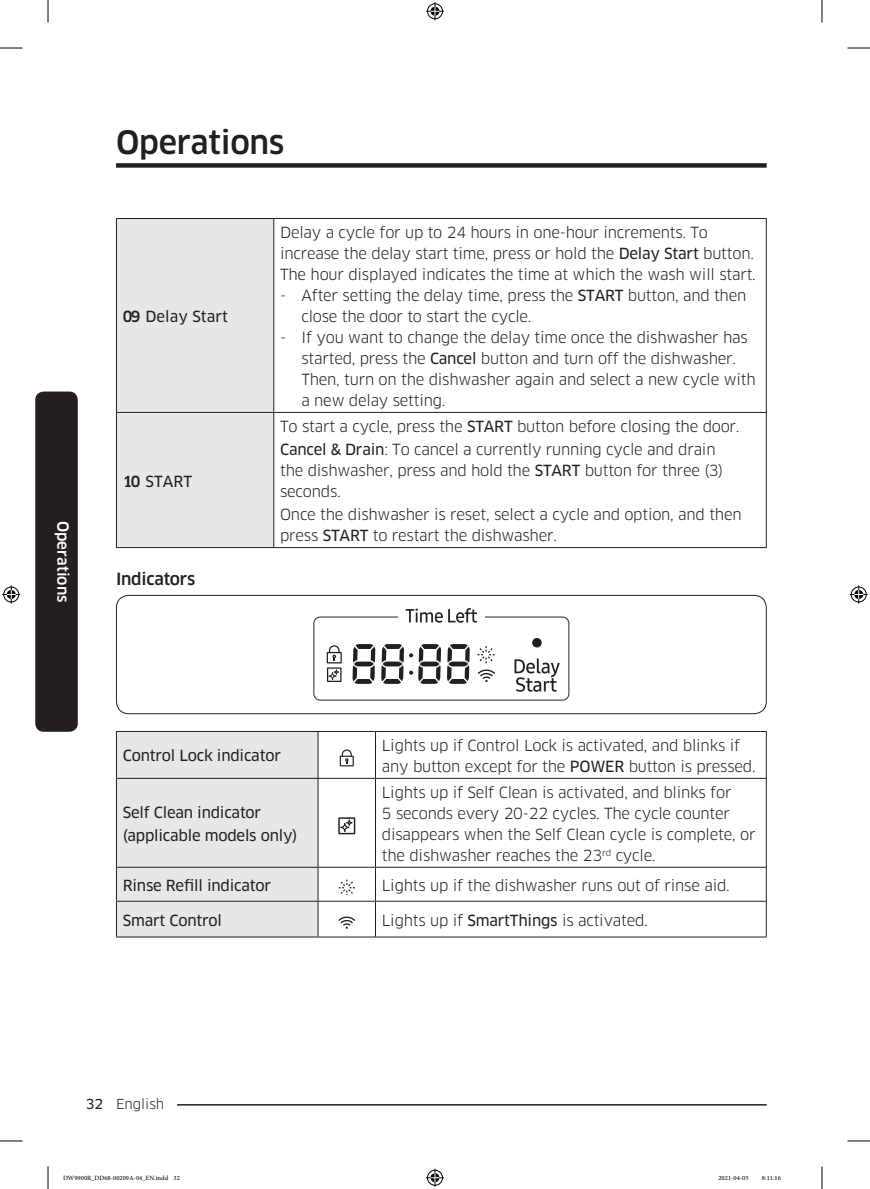
<style>
.page{position:relative;width:870px;height:1189px;background:#fff}
.page>*{position:absolute;margin:0;border:0;box-sizing:border-box;transform-origin:0 0}
.t1{font:500 31.5px "Samsung Clan Pro";letter-spacing:-.01em;color:#231f20}
.t2{font:500 16.5px "Samsung Clan Pro";letter-spacing:-.015em;color:#231f20}
.t3{font:15px/21px "Samsung Clan Pro";letter-spacing:-.015em;color:#231f20}
.P_Emphasis{font:15px "Samsung Clan Pro News";letter-spacing:-.015em;color:#231f20}
.t4{font:500 15px "Samsung Clan Pro";color:#fff}
.t5{font:13.5px "Samsung Clan Pro";color:#231f20}
.t6{font:9px "Adobe Arabic";color:#000}
.s1{font-family:"Samsung Clan Pro";font-weight:500}
.s2{font-family:"Samsung Clan Pro News"}
</style>
<div class="page">
<div style="left:35px;top:391px;width:43px;height:341px;background:#231f20;border-radius:9px"></div>
<div style="left:116px;top:163px;width:651px;height:5px;background:#231f20"></div>
<hr style="left:116px;top:1104px;width:651px;height:1px;background:#231f20">
<div style="left:103px;top:1096px;width:74px;height:15px;background:#fff"></div>
<div style="left:117px;top:219px;width:156px;height:328px;background:#e6e7e9"></div>
<hr style="left:116px;top:218px;width:158px;height:1px;background:#231f20">
<hr style="left:116px;top:219px;width:1px;height:193px;background:#231f20">
<hr style="left:274px;top:218px;width:493px;height:1px;background:#231f20">
<hr style="left:273px;top:219px;width:1px;height:193px;background:#231f20">
<hr style="left:766px;top:219px;width:1px;height:193px;background:#231f20">
<hr style="left:116px;top:412px;width:158px;height:1px;background:#231f20">
<hr style="left:116px;top:413px;width:1px;height:134px;background:#231f20">
<hr style="left:274px;top:412px;width:493px;height:1px;background:#231f20">
<hr style="left:273px;top:413px;width:1px;height:134px;background:#231f20">
<hr style="left:766px;top:413px;width:1px;height:134px;background:#231f20">
<hr style="left:116px;top:547px;width:158px;height:1px;background:#231f20">
<hr style="left:274px;top:547px;width:493px;height:1px;background:#231f20">
<svg style="left:313px;top:608px;width:256px;height:92px"></svg>
<div style="left:116px;top:595px;width:651px;height:119px;border:1px solid #231f20;border-radius:12px"></div>
<div style="left:117px;top:732px;width:201px;height:204px;background:#e6e7e9"></div>
<hr style="left:116px;top:731px;width:202px;height:1px;background:#231f20">
<hr style="left:116px;top:732px;width:1px;height:46px;background:#231f20">
<hr style="left:318px;top:731px;width:57px;height:1px;background:#231f20">
<hr style="left:318px;top:732px;width:1px;height:46px;background:#231f20">
<hr style="left:375px;top:731px;width:392px;height:1px;background:#231f20">
<hr style="left:375px;top:732px;width:1px;height:46px;background:#231f20">
<hr style="left:766px;top:732px;width:1px;height:46px;background:#231f20">
<hr style="left:116px;top:778px;width:202px;height:1px;background:#231f20">
<hr style="left:116px;top:779px;width:1px;height:88px;background:#231f20">
<hr style="left:318px;top:778px;width:57px;height:1px;background:#231f20">
<hr style="left:318px;top:779px;width:1px;height:88px;background:#231f20">
<hr style="left:375px;top:778px;width:392px;height:1px;background:#231f20">
<hr style="left:375px;top:779px;width:1px;height:88px;background:#231f20">
<hr style="left:766px;top:779px;width:1px;height:88px;background:#231f20">
<hr style="left:116px;top:867px;width:202px;height:1px;background:#231f20">
<hr style="left:116px;top:867px;width:1px;height:34px;background:#231f20">
<hr style="left:318px;top:867px;width:57px;height:1px;background:#231f20">
<hr style="left:318px;top:867px;width:1px;height:34px;background:#231f20">
<hr style="left:375px;top:867px;width:392px;height:1px;background:#231f20">
<hr style="left:375px;top:867px;width:1px;height:34px;background:#231f20">
<hr style="left:766px;top:867px;width:1px;height:34px;background:#231f20">
<hr style="left:116px;top:901px;width:202px;height:1px;background:#231f20">
<hr style="left:116px;top:901px;width:1px;height:35px;background:#231f20">
<hr style="left:318px;top:901px;width:57px;height:1px;background:#231f20">
<hr style="left:318px;top:901px;width:1px;height:35px;background:#231f20">
<hr style="left:375px;top:901px;width:392px;height:1px;background:#231f20">
<hr style="left:375px;top:901px;width:1px;height:35px;background:#231f20">
<hr style="left:766px;top:901px;width:1px;height:35px;background:#231f20">
<hr style="left:116px;top:936px;width:202px;height:1px;background:#231f20">
<hr style="left:318px;top:936px;width:57px;height:1px;background:#231f20">
<hr style="left:375px;top:936px;width:392px;height:1px;background:#231f20">
<svg style="left:340px;top:749px;width:14px;height:17px"></svg>
<svg style="left:338px;top:817px;width:17px;height:17px"></svg>
<svg style="left:339px;top:879px;width:16px;height:16px"></svg>
<svg style="left:338px;top:916px;width:17px;height:13px"></svg>
<svg style="left:0;top:48px;width:22px;height:1px"></svg>
<svg style="left:847px;top:48px;width:23px;height:1px"></svg>
<svg style="left:0;top:1141px;width:22px;height:1px"></svg>
<svg style="left:847px;top:1141px;width:23px;height:1px"></svg>
<svg style="left:48px;top:0;width:1px;height:23px"></svg>
<svg style="left:48px;top:1166px;width:1px;height:23px"></svg>
<svg style="left:822px;top:0;width:1px;height:23px"></svg>
<svg style="left:822px;top:1166px;width:1px;height:23px"></svg>
<svg style="left:426px;top:2px;width:18px;height:18px"></svg>
<svg style="left:426px;top:1169px;width:18px;height:18px"></svg>
<svg style="left:2px;top:585px;width:18px;height:18px"></svg>
<svg style="left:850px;top:585px;width:18px;height:18px"></svg>
<h1 class="t1" style="left:116px;top:124px;width:170px">Operations</h1>
<p class="P_Emphasis" style="left:123px;top:308px;width:107px"><span class="s1">09</span> Delay Start</p>
<p class="t4" style="left:72px;top:521px;width:83px;rotate:90deg">Operations</p>
<p class="P_Emphasis" style="left:123px;top:472px;width:71px"><span class="s1">10</span> START</p>
<h3 class="t2" style="left:116px;top:569px;width:81px">Indicators</h3>
<p class="t3" style="left:280px;top:222px;width:477px">Delay a cycle for up to 24 hours in one-hour increments. To increase the delay start time, press or hold the <span class="s2">Delay Start</span> button.<br>The hour displayed indicates the time at which the wash will start.</p>
<p class="t3" style="left:301px;top:285px;width:446px;text-indent:-21px">- After setting the delay time, press the <span class="s2">START</span> button, and then close the door to start the cycle.</p>
<p class="t3" style="left:301px;top:327px;width:456px;text-indent:-21px">- If you want to change the delay time once the dishwasher has started, press the <span class="s2">Cancel</span> button and turn off the dishwasher.<br>Then, turn on the dishwasher again and select a new cycle with a new delay setting.</p>
<p class="t3" style="left:280px;top:416px;width:461px">To start a cycle, press the <span class="s2">START</span> button before closing the door.</p>
<p class="t3" style="left:280px;top:439px;width:445px"><span class="s2">Cancel &amp; Drain</span>: To cancel a currently running cycle and drain the dishwasher, press and hold the <span class="s2">START</span> button for three (3) seconds.</p>
<p class="t3" style="left:280px;top:504px;width:463px">Once the dishwasher is reset, select a cycle and option, and then press <span class="s2">START</span> to restart the dishwasher.</p>
<p class="P_Emphasis" style="left:123px;top:747px;width:160px">Control Lock indicator</p>
<p class="t3" style="left:382px;top:735px;width:375px">Lights up if Control Lock is activated, and blinks if any button except for the <span class="s2">POWER</span> button is pressed.</p>
<p class="P_Emphasis" style="left:123px;top:803px;width:140px">Self Clean indicator</p>
<p class="P_Emphasis" style="left:123px;top:826px;width:176px">(applicable models only)</p>
<p class="t3" style="left:382px;top:782px;width:375px">Lights up if Self Clean is activated, and blinks for<br>5 seconds every 20-22 cycles. The cycle counter disappears when the Self Clean cycle is complete, or the dishwasher reaches the 23<sup>rd</sup> cycle.</p>
<p class="P_Emphasis" style="left:123px;top:876px;width:150px">Rinse Refill indicator</p>
<p class="t3" style="left:382px;top:875px;width:349px">Lights up if the dishwasher runs out of rinse aid.</p>
<p class="P_Emphasis" style="left:123px;top:911px;width:101px">Smart Control</p>
<p class="t3" style="left:382px;top:910px;width:268px">Lights up if <span class="s2">SmartThings</span> is activated.</p>
<p class="t5" style="left:86px;top:1096px;width:80px"><span class="s2">32</span> English</p>
<p class="t6" style="left:63px;top:1171px;width:118px">DW9900R_DD68-00209A-04_EN.indd 32</p>
<p class="t6" style="left:718px;top:1171px;width:32px">2021-04-05</p>
<p class="t6" style="left:762px;top:1171px;width:20px">8:11:16</p>
</div>
